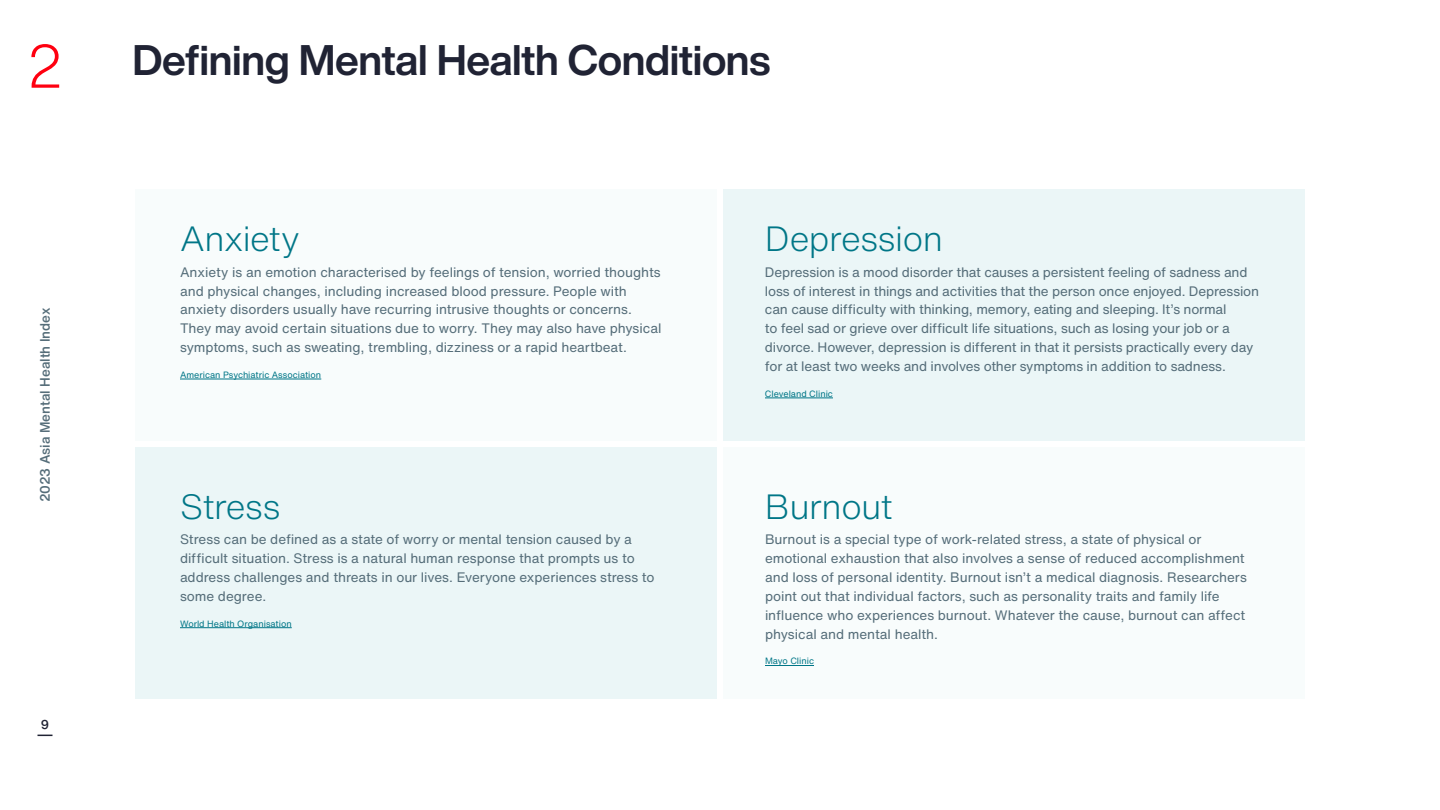
<style>
.page{position:relative;width:1440px;height:810px;background:#fff}
.page>*{position:absolute;margin:0;border:0;box-sizing:border-box;transform-origin:0 0}
.t1{font:300 60px "Helvetica Now Display";color:#ff0010}
.t2{font:700 42px "Helvetica Now Display";letter-spacing:-.01em;color:#202334}
.t3{font:300 34.5px "Helvetica Now Text";letter-spacing:-.015em;color:#007687}
.t4{font:13.5px/18.9px "Helvetica Now Text";letter-spacing:-.005em;color:#556d79}
.t5{font:500 13.5px "Helvetica Now Text";letter-spacing:-.005em;color:#556d79}
.t6{font:500 12.75px "Helvetica Now Text";color:#202334}
.t7{font:9px "Helvetica Now Text";color:#007687}
</style>
<div class="page">
<svg style="left:38px;top:735px;width:14px;height:1px"></svg>
<div style="left:723px;top:447px;width:582px;height:251px;background:#f8fcfc"></div>
<div style="left:135px;top:447px;width:582px;height:251px;background:#ebf6f7"></div>
<div style="left:135px;top:189px;width:582px;height:251px;background:#f8fcfc"></div>
<div style="left:723px;top:189px;width:582px;height:251px;background:#ebf6f7"></div>
<hr style="left:180px;top:379px;width:141px;height:1px;background:#007687">
<hr style="left:765px;top:398px;width:68px;height:1px;background:#007687">
<hr style="left:180px;top:628px;width:112px;height:1px;background:#007687">
<hr style="left:765px;top:665px;width:49px;height:1px;background:#007687">
<h1 class="t1" style="left:29px;top:26px;width:34px">2</h1>
<p class="t5" style="left:36px;top:502px;width:196px;rotate:-90deg">2023 Asia Mental Health Index</p>
<p class="t6" style="left:41px;top:716px;width:10px">9</p>
<h2 class="t2" style="left:133px;top:31px;width:639px">Defining Mental Health Conditions</h2>
<h3 class="t3" style="left:180px;top:215px;width:121px">Anxiety</h3>
<p class="t4" style="left:180px;top:262px;width:483px">Anxiety is an emotion characterised by feelings of tension, worried thoughts and physical changes, including increased blood pressure. People with anxiety disorders usually have recurring intrusive thoughts or concerns.<br>They may avoid certain situations due to worry. They may also have physical symptoms, such as sweating, trembling, dizziness or a rapid heartbeat.</p>
<p class="t7" style="left:180px;top:369px;width:143px">American Psychiatric Association</p>
<h3 class="t3" style="left:180px;top:483px;width:102px">Stress</h3>
<p class="t4" style="left:180px;top:530px;width:476px">Stress can be defined as a state of worry or mental tension caused by a difficult situation. Stress is a natural human response that prompts us to address challenges and threats in our lives. Everyone experiences stress to some degree.</p>
<p class="t7" style="left:180px;top:617px;width:113px">World Health Organisation</p>
<h3 class="t3" style="left:765px;top:215px;width:180px">Depression</h3>
<p class="t4" style="left:765px;top:262px;width:496px">Depression is a mood disorder that causes a persistent feeling of sadness and loss of interest in things and activities that the person once enjoyed. Depression can cause difficulty with thinking, memory, eating and sleeping. It’s normal<br>to feel sad or grieve over difficult life situations, such as losing your job or a divorce. However, depression is different in that it persists practically every day for at least two weeks and involves other symptoms in addition to sadness.</p>
<p class="t7" style="left:765px;top:387px;width:70px">Cleveland Clinic</p>
<h3 class="t3" style="left:765px;top:483px;width:129px">Burnout</h3>
<p class="t4" style="left:765px;top:530px;width:483px">Burnout is a special type of work-related stress, a state of physical or emotional exhaustion that also involves a sense of reduced accomplishment and loss of personal identity. Burnout isn’t a medical diagnosis. Researchers point out that individual factors, such as personality traits and family life influence who experiences burnout. Whatever the cause, burnout can affect physical and mental health.</p>
<p class="t7" style="left:765px;top:655px;width:51px">Mayo Clinic</p>
</div>
